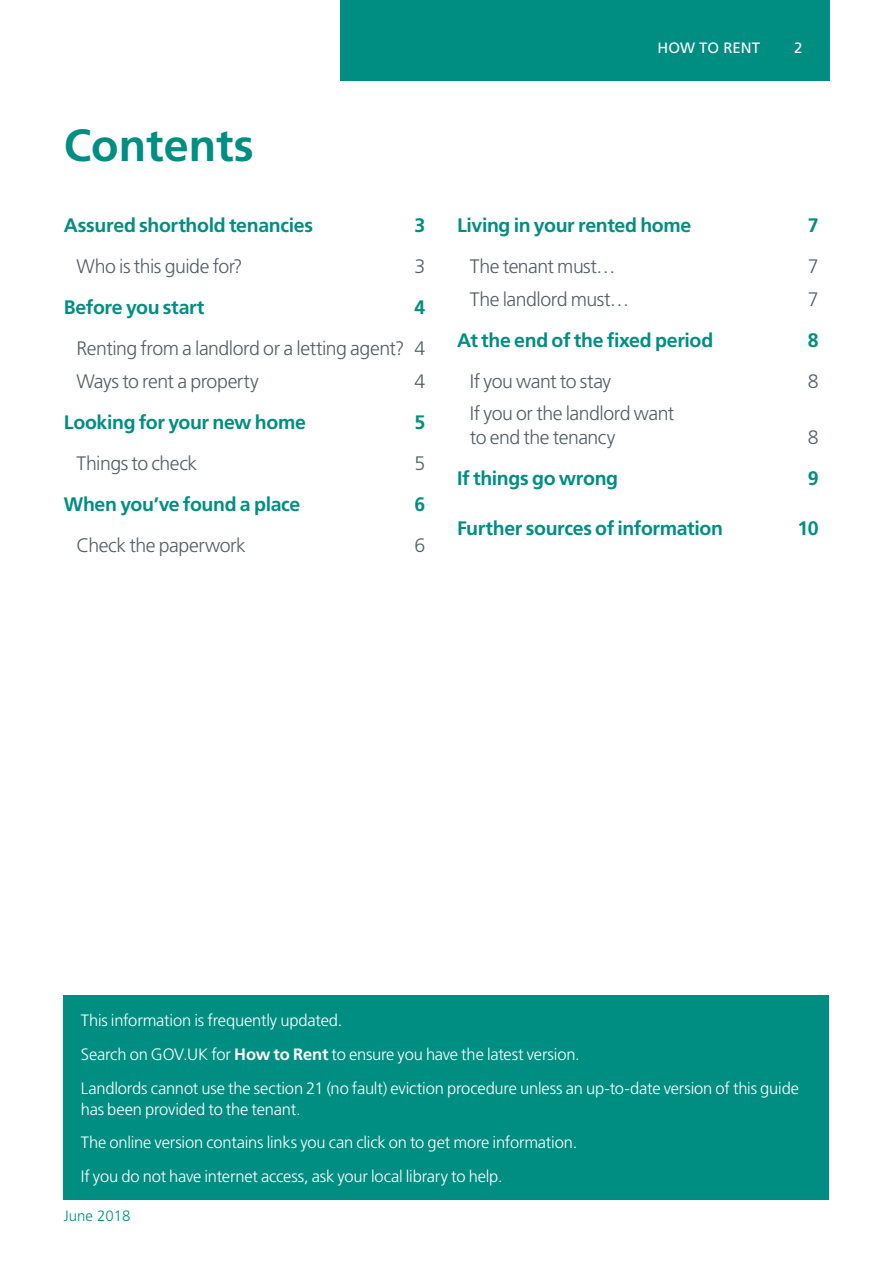
<style>
.page{position:relative;width:893px;height:1263px;background:#fff}
.page>*{position:absolute;margin:0;border:0;box-sizing:border-box;transform-origin:0 0}
.t1{font:700 45px "Frutiger LT Std";color:#008e83}
.t2{font:300 19.5px/32.5px "Frutiger LT Std";letter-spacing:-.025em;color:#525e65}
.t3{font:700 19.5px "Frutiger LT Std";letter-spacing:-.02em;color:#008e83}
.t4{font:300 16.5px/33.8px "Frutiger LT Std";letter-spacing:-.01em;color:#fff}
.t5{font:15px "Frutiger LT Std";color:#fff}
.t6{font:300 15px "Frutiger";color:#008e83}
.s1{font-weight:700}
</style>
<div class="page">
<div style="left:340px;top:0;width:489px;height:81px;background:#008e83"></div>
<div style="left:64px;top:995px;width:765px;height:204px;background:#008e83"></div>
<h1 class="t1" style="left:64px;top:127px;width:191px">Contents</h1>
<p class="t3" style="left:64px;top:217px;width:251px">Assured shorthold tenancies</p>
<p class="t3" style="left:414px;top:217px;width:12px">3</p>
<p class="t2" style="left:77px;top:251px;width:167px">Who is this guide for?</p>
<p class="t2" style="left:414px;top:251px;width:12px">3</p>
<p class="t3" style="left:64px;top:299px;width:142px">Before you start</p>
<p class="t3" style="left:414px;top:299px;width:12px">4</p>
<p class="t2" style="left:77px;top:334px;width:350px">Renting from a landlord or a letting agent? 4<br>Ways to rent a property</p>
<p class="t2" style="left:414px;top:366px;width:12px">4</p>
<p class="t3" style="left:64px;top:414px;width:244px">Looking for your new home</p>
<p class="t3" style="left:414px;top:414px;width:12px">5</p>
<p class="t2" style="left:77px;top:448px;width:122px">Things to check</p>
<p class="t2" style="left:414px;top:448px;width:12px">5</p>
<p class="t3" style="left:64px;top:496px;width:238px">When you’ve found a place</p>
<p class="t3" style="left:414px;top:496px;width:12px">6</p>
<p class="t2" style="left:77px;top:530px;width:171px">Check the paperwork</p>
<p class="t2" style="left:414px;top:530px;width:12px">6</p>
<p class="t5" style="left:658px;top:39px;width:104px">HOW TO RENT</p>
<p class="t5" style="left:794px;top:42px;width:10px">2</p>
<p class="t3" style="left:457px;top:217px;width:236px">Living in your rented home</p>
<p class="t3" style="left:808px;top:217px;width:12px">7</p>
<p class="t2" style="left:470px;top:251px;width:147px">The tenant must…</p>
<p class="t2" style="left:808px;top:251px;width:12px">7</p>
<p class="t2" style="left:470px;top:284px;width:161px">The landlord must…</p>
<p class="t2" style="left:808px;top:284px;width:12px">7</p>
<p class="t3" style="left:457px;top:332px;width:258px">At the end of the fixed period</p>
<p class="t3" style="left:808px;top:332px;width:12px">8</p>
<p class="t2" style="left:470px;top:366px;width:143px">If you want to stay</p>
<p class="t2" style="left:808px;top:366px;width:12px">8</p>
<p class="t2" style="left:470px;top:403px;width:206px;line-height:24px">If you or the landlord want to end the tenancy</p>
<p class="t2" style="left:808px;top:423px;width:12px">8</p>
<p class="t3" style="left:457px;top:470px;width:163px">If things go wrong</p>
<p class="t3" style="left:808px;top:470px;width:12px">9</p>
<p class="t3" style="left:457px;top:520px;width:267px">Further sources of information</p>
<p class="t3" style="left:798px;top:520px;width:22px">10</p>
<p class="t4" style="left:81px;top:1005px;width:720px">This information is frequently updated.<br>Search on GOV.UK for <span class="s1">How to Rent</span> to ensure you have the latest version.<br>Landlords cannot use the section 21 (no fault) eviction procedure unless an up-to-date version of this guide</p>
<p class="t4" style="left:81px;top:1093px;width:498px">has been provided to the tenant.<br>The online version contains links you can click on to get more information.<br>If you do not have internet access, ask your local library to help.</p>
<p class="t6" style="left:64px;top:1207px;width:68px">June 2018</p>
</div>
